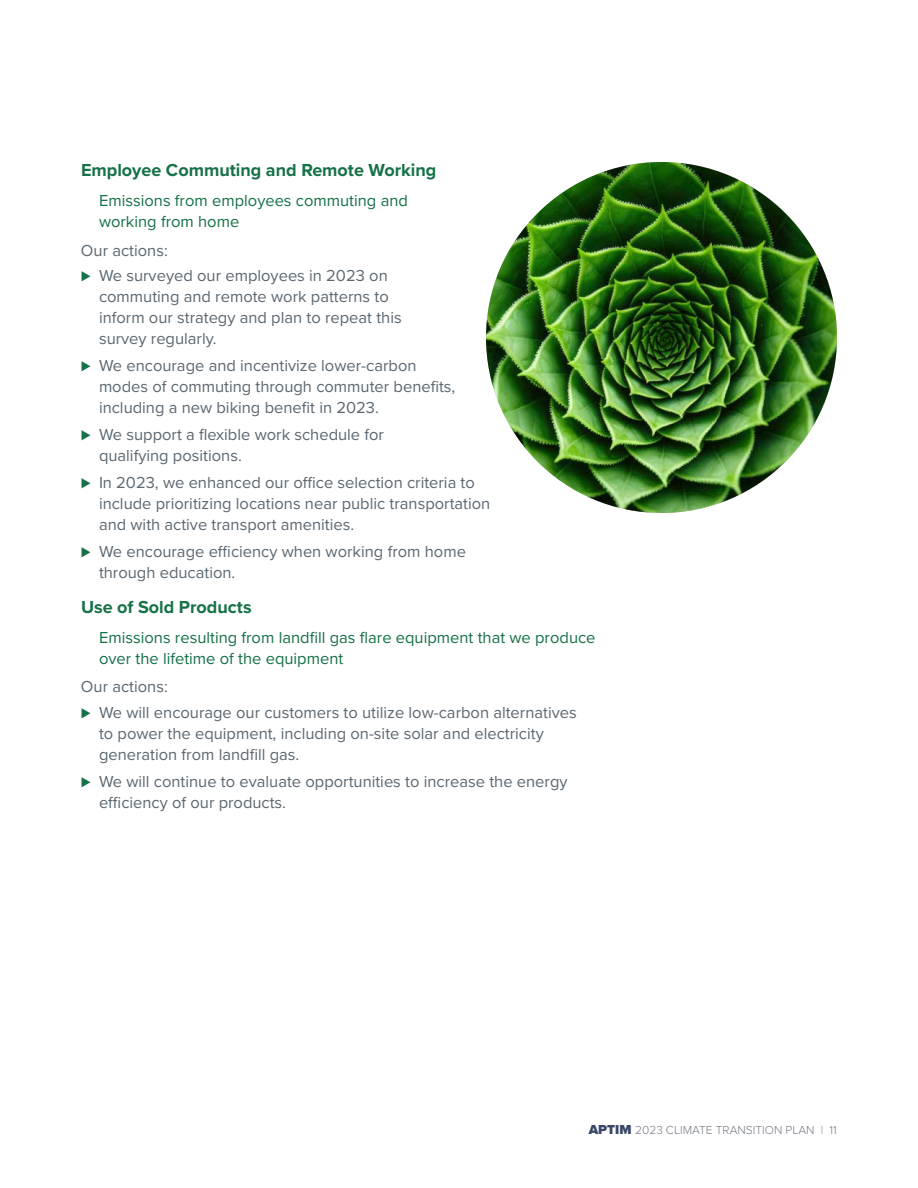
<style>
.page{position:relative;width:918px;height:1188px;background:#fff}
.page>*{position:absolute;margin:0;border:0;box-sizing:border-box;transform-origin:0 0}
.t1{font:700 18px "Proxima Nova";color:#157146}
.t2{font:16.5px/21px "Proxima Nova";color:#5b6771}
.t3{font:16.5px/21px "Proxima Nova";color:#157146}
.t4{font:300 12px "Proxima Nova";color:#757b85}
.s1{color:#157146}
.s2{font-weight:900;font-size:13.5px;color:#3a4768}
</style>
<div class="page">
<img style="left:486px;top:162px;width:351px;height:351px;border-radius:176px">
<p class="t1" style="left:81px;top:157px;width:357px">Employee Commuting and Remote Working</p>
<p class="t3" style="left:99px;top:189px;width:310px">Emissions from employees commuting and working from home</p>
<p class="t2" style="left:81px;top:237px;width:308px;line-height:25.5px">Our actions:<br><span class="s1">⊲</span> We surveyed our employees in 2023 on</p>
<p class="t2" style="left:99px;top:285px;width:304px">commuting and remote work patterns to inform our strategy and plan to repeat this survey regularly.</p>
<p class="t2" style="left:99px;top:354px;width:358px;text-indent:-18px"><span class="s1">⊲</span> We encourage and incentivize lower-carbon modes of commuting through commuter benefits, including a new biking benefit in 2023.</p>
<p class="t2" style="left:99px;top:424px;width:287px;text-indent:-18px"><span class="s1">⊲</span> We support a flexible work schedule for qualifying positions.</p>
<p class="t2" style="left:99px;top:472px;width:393px;text-indent:-18px"><span class="s1">⊲</span> In 2023, we enhanced our office selection criteria to include prioritizing locations near public transportation and with active transport amenities.</p>
<p class="t2" style="left:99px;top:541px;width:368px;text-indent:-18px"><span class="s1">⊲</span> We encourage efficiency when working from home through education.</p>
<p class="t1" style="left:81px;top:593px;width:172px">Use of Sold Products</p>
<p class="t3" style="left:99px;top:626px;width:498px">Emissions resulting from landfill gas flare equipment that we produce over the lifetime of the equipment</p>
<p class="t2" style="left:81px;top:673px;width:497px;line-height:25.5px">Our actions:<br><span class="s1">⊲</span> We will encourage our customers to utilize low-carbon alternatives</p>
<p class="t2" style="left:99px;top:722px;width:446px">to power the equipment, including on-site solar and electricity generation from landfill gas.</p>
<p class="t2" style="left:99px;top:770px;width:470px;text-indent:-18px"><span class="s1">⊲</span> We will continue to evaluate opportunities to increase the energy efficiency of our products.</p>
<p class="t4" style="left:589px;top:1121px;width:250px"><span class="s2">APTIM</span> 2023 CLIMATE TRANSITION PLAN | 11</p>
</div>
